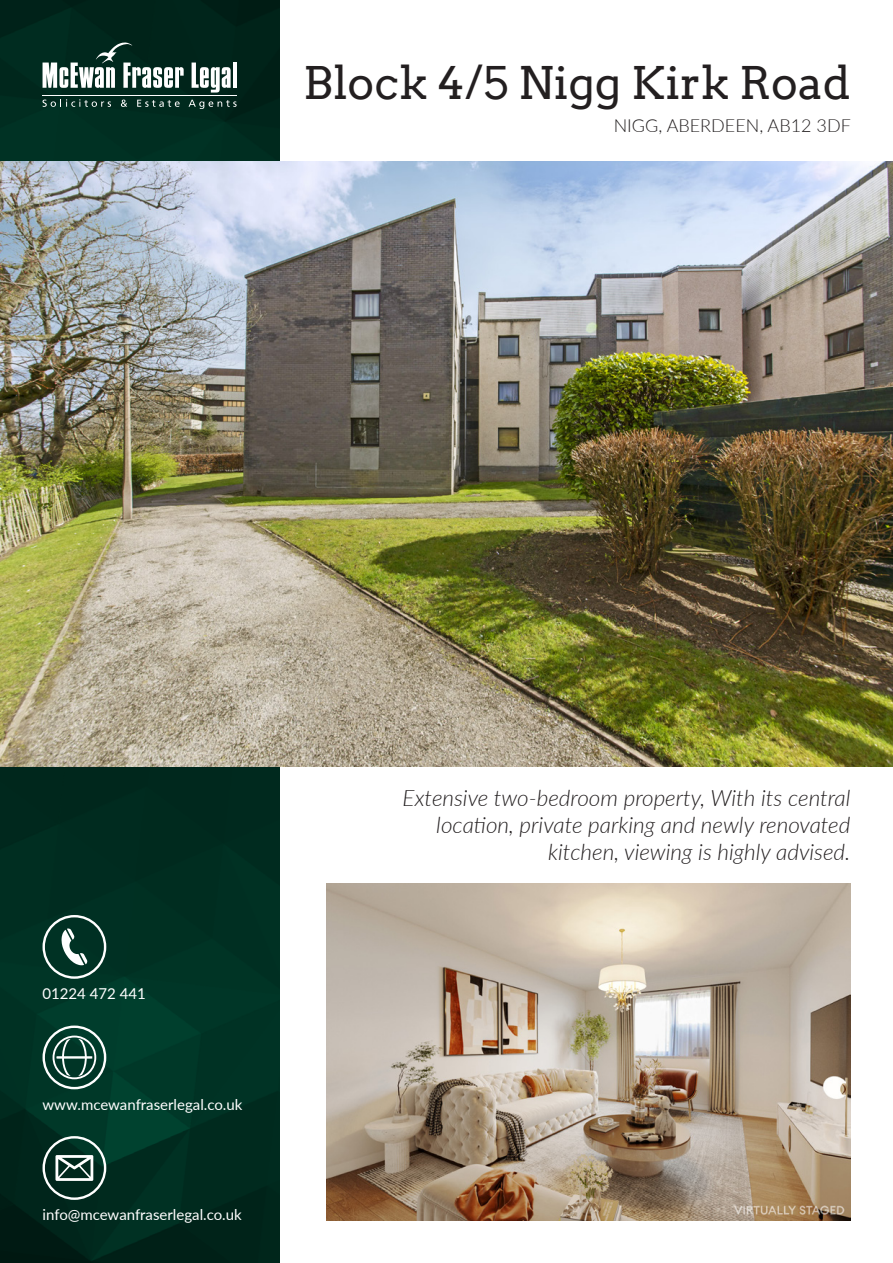
<style>
.page{position:relative;width:893px;height:1263px;background:#fff}
.page>*{position:absolute;margin:0;border:0;box-sizing:border-box;transform-origin:0 0}
.t1{font:45px "Arvo";color:#231f20}
.t2{font:italic 300 22.5px/27px "Lato";color:#231f20;text-align:right}
.t3{font:300 18px "Lato";color:#231f20}
.t4{font:15px "Lato";color:#fff}
</style>
<div class="page">
<img style="left:0;top:0;width:279px;height:1263px">
<img style="left:0;top:162px;width:893px;height:605px">
<svg style="left:43px;top:43px;width:141px;height:45px"></svg>
<svg style="left:192px;top:63px;width:39px;height:30px"></svg>
<hr style="left:233px;top:63px;width:4px;height:25px;background:#fff">
<hr style="left:43px;top:95px;width:194px;height:1px;background:#fff">
<svg style="left:43px;top:99px;width:68px;height:8px"></svg>
<svg style="left:121px;top:100px;width:6px;height:7px"></svg>
<svg style="left:137px;top:100px;width:43px;height:7px"></svg>
<svg style="left:189px;top:100px;width:48px;height:9px"></svg>
<img style="left:326px;top:883px;width:524px;height:337px">
<svg style="left:43px;top:915px;width:63px;height:64px;background:#335a4f"></svg>
<svg style="left:43px;top:1025px;width:63px;height:64px;background:#3a6559"></svg>
<svg style="left:43px;top:1136px;width:63px;height:64px;background:#3a5b52"></svg>
<h1 class="t1" style="left:303px;top:55px;width:549px">Block 4/5 Nigg Kirk Road</h1>
<p class="t3" style="left:614px;top:113px;width:239px">NIGG, ABERDEEN, AB12 3DF</p>
<p class="t4" style="left:43px;top:983px;width:105px">01224 472 441</p>
<p class="t4" style="left:43px;top:1094px;width:201px">www.mcewanfraserlegal.co.uk</p>
<p class="t4" style="left:43px;top:1204px;width:201px">info@mcewanfraserlegal.co.uk</p>
<p class="t2" style="left:403px;top:783px;width:449px">Extensive two-bedroom property, With its central location, private parking and newly renovated kitchen, viewing is highly advised.</p>
</div>
